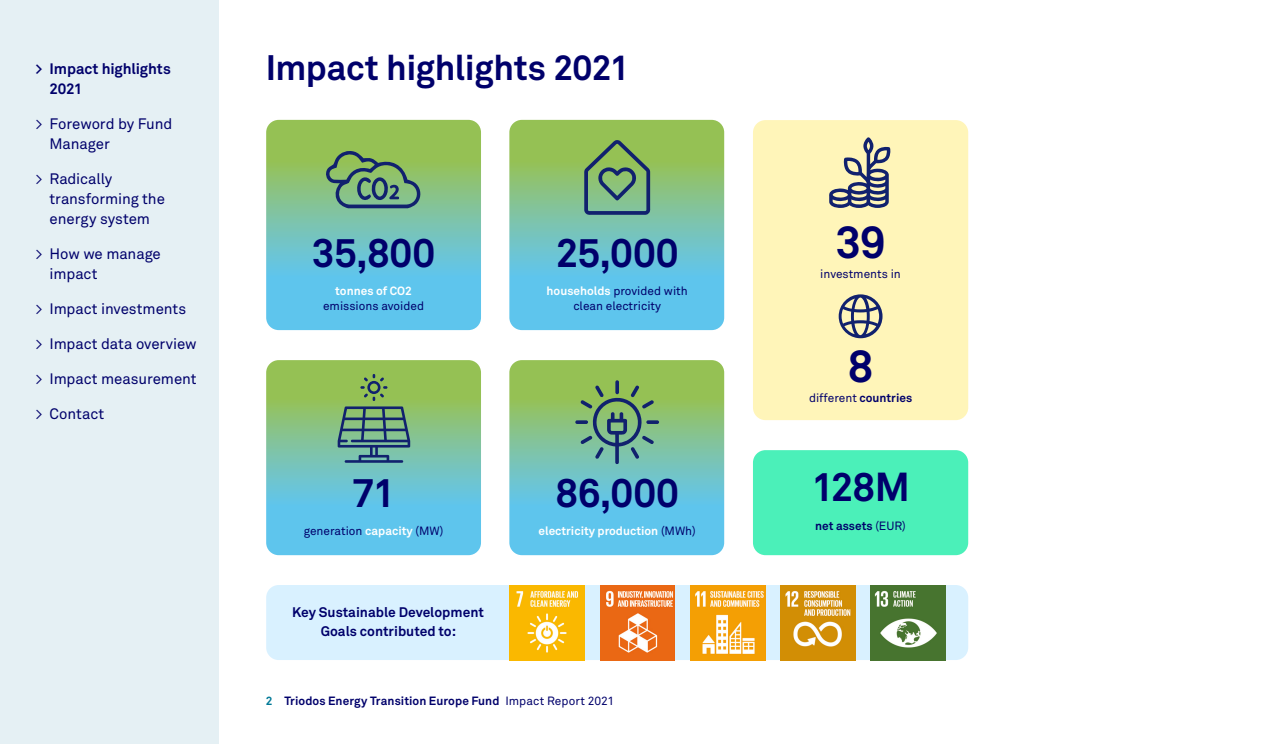
<style>
.page{position:relative;width:1265px;height:744px;background:#fff}
.page>*{position:absolute;margin:0;border:0;box-sizing:border-box;transform-origin:0 0}
.Impact_27_30{font:700 45px "Akkurat Pro";color:#00006b}
.Impact_27_30-2{font:700 40px "Akkurat Pro";letter-spacing:-.015em;color:#00006b}
.Hoofkop{font:700 35px "Akkurat Pro";letter-spacing:-.015em;color:#00006b}
.Hoofkop-2{font:15px/20px "Akkurat Pro";letter-spacing:-.005em;color:#00006b}
.Hoofkop-3{font:700 15px/20px "Akkurat Pro";letter-spacing:-.01em;color:#00006b}
.Table_Regular_7_5{font:700 13.75px/18.8px "Akkurat Pro";color:#00006b;text-align:center}
.Table_Regular_7_5-2{font:11.88px/15px "Akkurat Pro";color:#00006b;text-align:center}
.Table_Regular_7_5-3{font:700 11.88px "Akkurat Pro";letter-spacing:.005em;color:#00006b}
.Table_Regular_7_5-4{font:700 11.88px "Akkurat Pro";color:#fff}
.s1{font-weight:700;color:#fff}
.s2{font-weight:400;color:#00006b}
.s3{color:#007997}
.s4{font-weight:400}
.s5{font-weight:700}
</style>
<div class="page">
<div style="left:0;top:0;width:219px;height:744px;background:#e5f0f4"></div>
<svg style="left:266px;top:120px;width:215px;height:210px;background:#77c3b0"></svg>
<svg style="left:266px;top:360px;width:215px;height:195px;background:#77c3b0"></svg>
<svg style="left:509px;top:120px;width:215px;height:210px;background:#78c4af"></svg>
<svg style="left:509px;top:360px;width:215px;height:195px;background:#77c3b1"></svg>
<svg style="left:325px;top:150px;width:97px;height:58px;background:#6f996e"></svg>
<svg style="left:338px;top:374px;width:72px;height:89px;background:#6d9973"></svg>
<svg style="left:584px;top:140px;width:66px;height:75px;background:#6f996f"></svg>
<svg style="left:575px;top:380px;width:84px;height:84px;background:#73a37a"></svg>
<div style="left:266px;top:585px;width:702px;height:75px;background:#d9f1ff;border-radius:12px"></div>
<img style="left:510px;top:585px;width:75px;height:75px">
<img style="left:600px;top:585px;width:75px;height:75px">
<img style="left:690px;top:585px;width:75px;height:75px">
<img style="left:780px;top:585px;width:75px;height:75px">
<img style="left:870px;top:585px;width:75px;height:75px">
<div style="left:753px;top:120px;width:215px;height:300px;background:#fff5b9;border-radius:13px"></div>
<div style="left:753px;top:450px;width:215px;height:105px;background:#4bf0b9;border-radius:13px"></div>
<svg style="left:839px;top:294px;width:44px;height:44px"></svg>
<svg style="left:829px;top:137px;width:61px;height:71px"></svg>
<p class="Hoofkop-3" style="left:50px;top:59px;width:123px;text-indent:-14px">&gt; Impact highlights<br>2021</p>
<p class="Hoofkop-2" style="left:50px;top:114px;width:124px;text-indent:-14px">&gt; Foreword by Fund<br>Manager</p>
<p class="Hoofkop-2" style="left:50px;top:169px;width:117px;text-indent:-14px">&gt; Radically transforming the energy system</p>
<p class="Hoofkop-2" style="left:50px;top:244px;width:113px;text-indent:-14px">&gt; How we manage impact</p>
<p class="Hoofkop-2" style="left:35px;top:299px;width:152px">&gt; Impact investments</p>
<p class="Hoofkop-2" style="left:35px;top:334px;width:163px">&gt; Impact data overview</p>
<p class="Hoofkop-2" style="left:35px;top:369px;width:163px">&gt; Impact measurement</p>
<p class="Hoofkop-2" style="left:35px;top:404px;width:70px">&gt; Contact</p>
<p class="Hoofkop" style="left:266px;top:46px;width:365px">Impact highlights 2021</p>
<p class="Impact_27_30-2" style="left:312px;top:228px;width:125px">35,800</p>
<p class="Table_Regular_7_5-4" style="left:335px;top:283px;width:78px">tonnes of CO2</p>
<p class="Table_Regular_7_5-2" style="left:323px;top:298px;width:103px">emissions avoided</p>
<p class="Impact_27_30-2" style="left:556px;top:228px;width:124px">25,000</p>
<p class="Table_Regular_7_5-2" style="left:547px;top:283px;width:143px"><span class="s1">households</span> provided with clean electricity</p>
<p class="Impact_27_30-2" style="left:352px;top:468px;width:45px">71</p>
<p class="Table_Regular_7_5-2" style="left:304px;top:523px;width:141px">generation <span class="s1">capacity</span> (MW)</p>
<p class="Table_Regular_7_5" style="left:292px;top:603px;width:193px">Key Sustainable Development<br>Goals contributed to:</p>
<p class="Impact_27_30-2" style="left:555px;top:468px;width:125px">86,000</p>
<p class="Table_Regular_7_5-4" style="left:539px;top:523px;width:159px">electricity production <span class="s2">(MWh)</span></p>
<p class="Table_Regular_7_5-3" style="left:266px;top:693px;width:350px"><span class="s3">2</span> Triodos Energy Transition Europe Fund <span class="s4">Impact Report 2021</span></p>
<p class="Impact_27_30" style="left:835px;top:214px;width:52px">39</p>
<p class="Table_Regular_7_5-2" style="left:820px;top:267px;width:82px">investments in</p>
<p class="Impact_27_30" style="left:848px;top:338px;width:27px">8</p>
<p class="Table_Regular_7_5-2" style="left:809px;top:390px;width:105px">different <span class="s5">countries</span></p>
<p class="Impact_27_30-2" style="left:811px;top:462px;width:100px">128M</p>
<p class="Table_Regular_7_5-3" style="left:815px;top:518px;width:92px">net assets <span class="s4">(EUR)</span></p>
</div>
